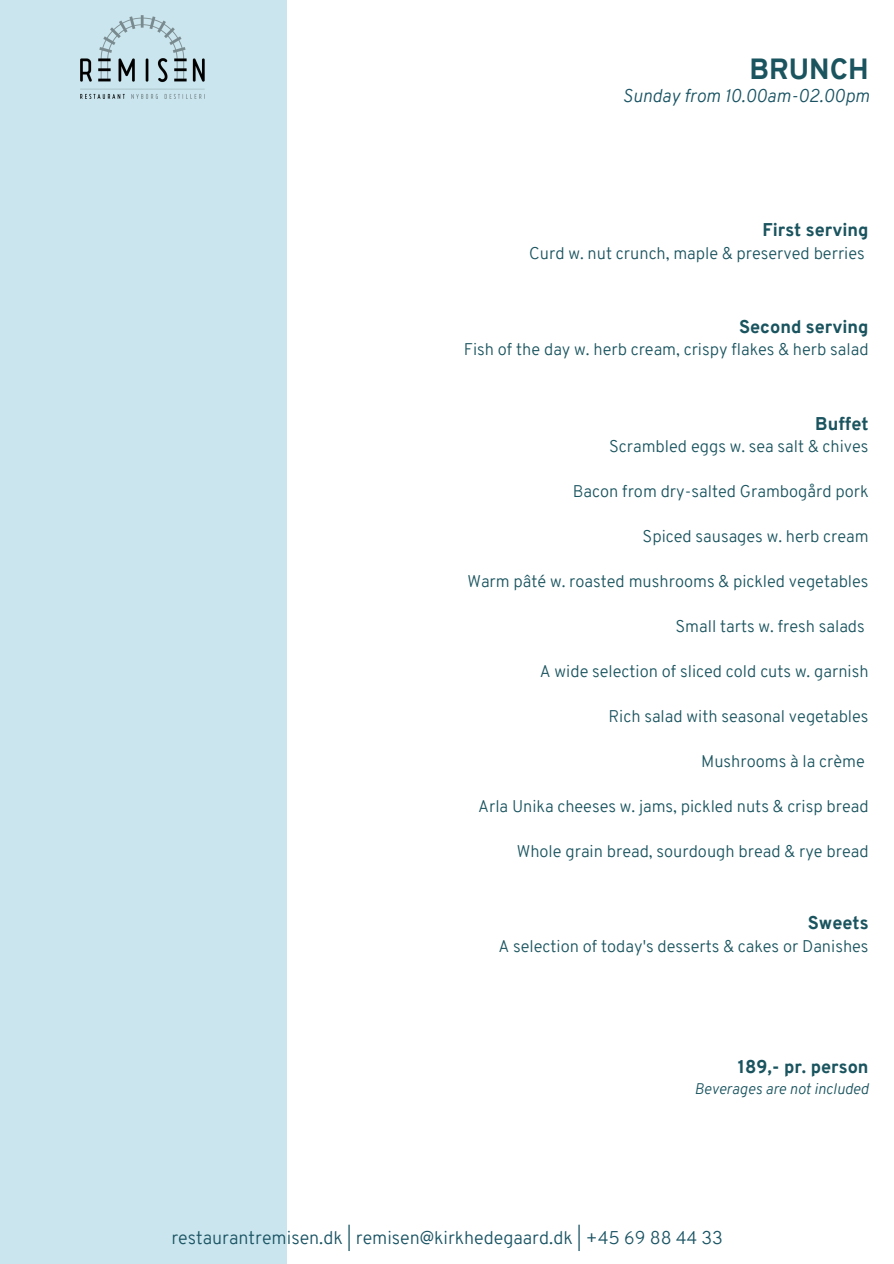
<style>
.page{position:relative;width:894px;height:1264px;background:#fff}
.page>*{position:absolute;margin:0;border:0;box-sizing:border-box;transform-origin:0 0}
.t1{font:800 28.5px "Overpass";color:#1a545f}
.t2{font:300 18px "Overpass";color:#195363}
.t3{font:800 18px "Overpass";color:#1a545f}
.t4{font:italic 300 18px "Overpass";color:#195363}
.t5{font:300 16.5px "Overpass";color:#1a545f}
.t6{font:italic 300 15px "Overpass";color:#1a545f}
</style>
<div class="page">
<div style="left:0;top:0;width:287px;height:1263px;background:#cae5ed"></div>
<img style="left:80px;top:15px;width:124px;height:83px">
<h2 class="t1" style="left:749px;top:58px;width:121px">BRUNCH</h2>
<h2 class="t4" style="left:622px;top:89px;width:248px">Sunday from 10.00am-02.00pm</h2>
<h1 class="t3" style="left:762px;top:222px;width:108px">First serving</h1>
<h1 class="t5" style="left:529px;top:246px;width:337px">Curd w. nut crunch, maple &amp; preserved berries</h1>
<h2 class="t3" style="left:738px;top:319px;width:131px">Second serving</h2>
<h2 class="t5" style="left:463px;top:343px;width:406px">Fish of the day w. herb cream, crispy flakes &amp; herb salad</h2>
<h2 class="t3" style="left:815px;top:416px;width:55px">Buffet</h2>
<h2 class="t5" style="left:609px;top:440px;width:261px">Scrambled eggs w. sea salt &amp; chives</h2>
<h2 class="t5" style="left:573px;top:485px;width:297px">Bacon from dry-salted Grambogård pork</h2>
<h2 class="t5" style="left:642px;top:530px;width:227px">Spiced sausages w. herb cream</h2>
<h2 class="t5" style="left:467px;top:575px;width:402px">Warm pâté w. roasted mushrooms &amp; pickled vegetables</h2>
<h2 class="t5" style="left:675px;top:620px;width:191px">Small tarts w. fresh salads</h2>
<h2 class="t5" style="left:539px;top:665px;width:330px">A wide selection of sliced cold cuts w. garnish</h2>
<h2 class="t5" style="left:608px;top:710px;width:261px">Rich salad with seasonal vegetables</h2>
<h2 class="t5" style="left:701px;top:755px;width:165px">Mushrooms à la crème</h2>
<h2 class="t5" style="left:478px;top:800px;width:392px">Arla Unika cheeses w. jams, pickled nuts &amp; crisp bread</h2>
<h2 class="t5" style="left:516px;top:845px;width:353px">Whole grain bread, sourdough bread &amp; rye bread</h2>
<h2 class="t3" style="left:807px;top:915px;width:62px">Sweets</h2>
<h2 class="t5" style="left:498px;top:939px;width:371px">A selection of today's desserts &amp; cakes or Danishes</h2>
<p class="t3" style="left:737px;top:1059px;width:132px">189,- pr. person</p>
<p class="t6" style="left:694px;top:1082px;width:175px">Beverages are not included</p>
<p class="t2" style="left:171px;top:1229px;width:553px">restaurantremisen.dk | remisen@kirkhedegaard.dk | +45 69 88 44 33</p>
</div>
